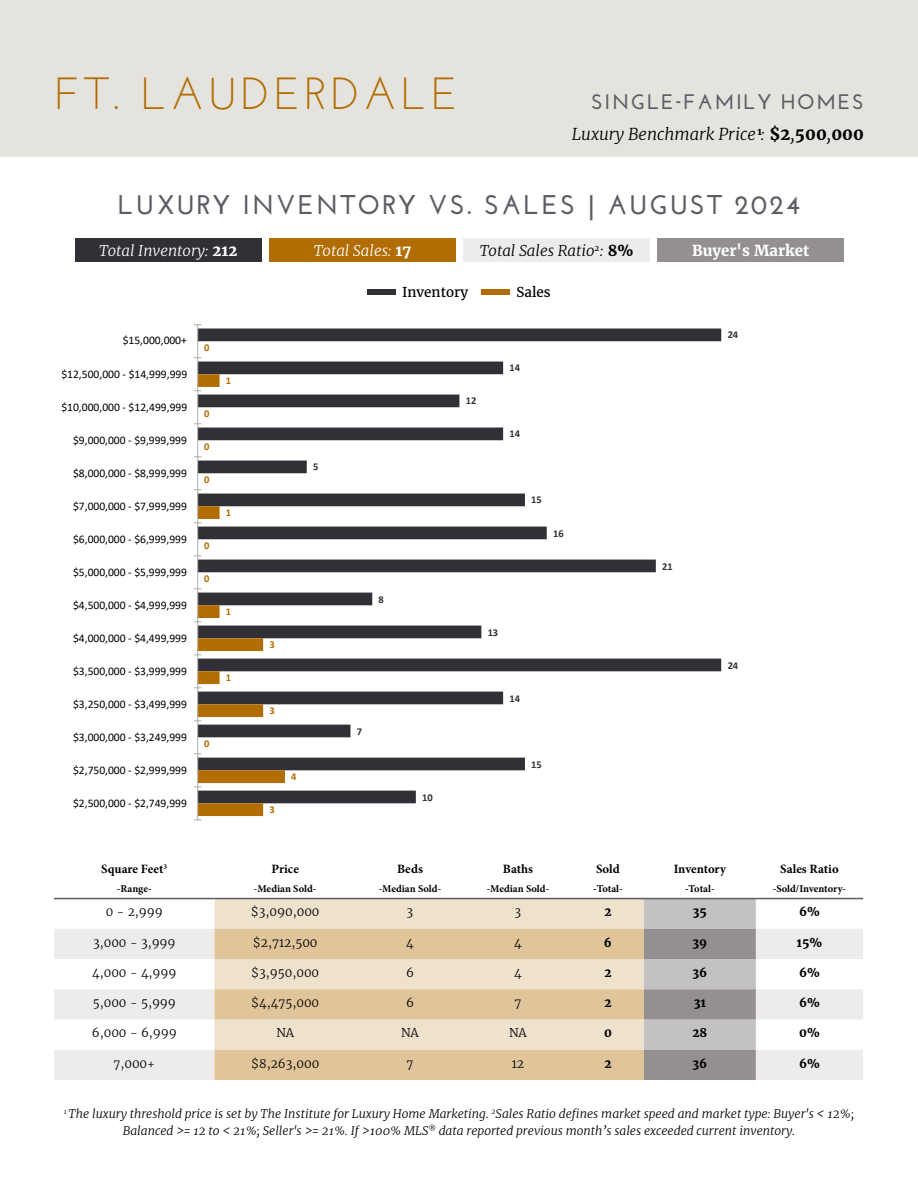
<style>
.page{position:relative;width:918px;height:1188px;background:#fff}
.page>*{position:absolute;margin:0;border:0;box-sizing:border-box;transform-origin:0 0}
.t1{font:45px "Josefin Sans";letter-spacing:.08em;color:#b16d03}
.t2{font:700 27px "Josefin Sans";letter-spacing:.08em;color:#5c5c65}
.t3{font:700 21px "Josefin Sans";letter-spacing:.08em;color:#5c5c65}
.t4{font:italic 300 16.5px "Merriweather";color:#000}
.t5{font:italic 300 15px "Merriweather";color:#fff}
.t6{font:italic 300 15px "Merriweather";color:#000}
.t7{font:700 15px "Merriweather";color:#fff}
.t8{font:13.5px "Merriweather";color:#000}
.t9{font:700 12.75px "Minion Pro";color:#000}
.t10{font:italic 300 12px/16.5px "Merriweather";color:#000;text-align:center}
.t11{font:300 12px "Merriweather";color:#000}
.t12{font:700 12px "Merriweather";color:#000}
.t13{font:11.55px "Calibri";letter-spacing:-.005em;color:#000}
.t14{font:700 10.5px "Minion Pro";color:#000}
.t15{font:700 10.5px "Calibri";color:#303036}
.t16{font:700 10.5px "Calibri";color:#b26d01}
.s1{font-weight:700;font-style:normal}
</style>
<div class="page">
<div style="left:0;top:0;width:918px;height:158px;background:#e5e3dd"></div>
<div style="left:215px;top:899px;width:429px;height:30px;background:#efe2cd"></div>
<svg style="left:54px;top:929px;width:809px;height:151px;fill:#edecea"></svg>
<svg style="left:215px;top:929px;width:429px;height:151px;background:#e6d0ae"></svg>
<svg style="left:644px;top:899px;width:112px;height:181px;background:#aca8ab"></svg>
<hr style="left:54px;top:898px;width:161px;height:1px;background:#5c5c65">
<hr style="left:215px;top:898px;width:141px;height:1px;background:#5c5c65">
<hr style="left:356px;top:898px;width:108px;height:1px;background:#5c5c65">
<hr style="left:464px;top:898px;width:108px;height:1px;background:#5c5c65">
<hr style="left:572px;top:898px;width:72px;height:1px;background:#5c5c65">
<hr style="left:644px;top:898px;width:112px;height:1px;background:#5c5c65">
<hr style="left:756px;top:898px;width:107px;height:1px;background:#5c5c65">
<svg style="left:198px;top:329px;width:523px;height:474px"></svg>
<hr style="left:197px;top:325px;width:1px;height:495px;background:#afabab">
<svg style="left:194px;top:374px;width:91px;height:446px"></svg>
<div style="left:367px;top:289px;width:29px;height:5px;background:#303037"></div>
<div style="left:482px;top:289px;width:28px;height:5px;background:#b16d03"></div>
<div style="left:657px;top:238px;width:187px;height:24px;background:#948f93"></div>
<div style="left:75px;top:238px;width:187px;height:24px;background:#303037"></div>
<div style="left:269px;top:238px;width:187px;height:24px;background:#b16d03"></div>
<div style="left:463px;top:238px;width:187px;height:24px;background:#edecea"></div>
<h1 class="t1" style="left:54px;top:65px;width:405px">FT. LAUDERDALE</h1>
<h3 class="t3" style="left:591px;top:89px;width:274px">SINGLE-FAMILY HOMES</h3>
<h3 class="t4" style="left:572px;top:122px;width:294px">Luxury Benchmark Price <sup>1</sup>: <span class="s1">$2</span>,<span class="s1">500</span>,<span class="s1">000</span></h3>
<h2 class="t2" style="left:118px;top:188px;width:684px">LUXURY INVENTORY VS. SALES | AUGUST 2024</h2>
<p class="t5" style="left:99px;top:240px;width:140px">Total Inventory: <span class="s1">212</span></p>
<p class="t5" style="left:314px;top:240px;width:99px">Total Sales: <span class="s1">17</span></p>
<p class="t6" style="left:480px;top:240px;width:155px">Total Sales Ratio<sup>2</sup> : <span class="s1">8%</span></p>
<p class="t7" style="left:692px;top:241px;width:119px">Buyer's Market</p>
<p class="t13" style="left:123px;top:333px;width:66px">$15,000,000+</p>
<p class="t13" style="left:61px;top:366px;width:127px">$12,500,000 - $14,999,999</p>
<p class="t13" style="left:61px;top:399px;width:127px">$10,000,000 - $12,499,999</p>
<p class="t13" style="left:73px;top:432px;width:115px">$9,000,000 - $9,999,999</p>
<p class="t13" style="left:73px;top:465px;width:115px">$8,000,000 - $8,999,999</p>
<p class="t13" style="left:73px;top:498px;width:115px">$7,000,000 - $7,999,999</p>
<p class="t13" style="left:73px;top:531px;width:115px">$6,000,000 - $6,999,999</p>
<p class="t13" style="left:73px;top:564px;width:115px">$5,000,000 - $5,999,999</p>
<p class="t13" style="left:73px;top:597px;width:115px">$4,500,000 - $4,999,999</p>
<p class="t13" style="left:73px;top:630px;width:115px">$4,000,000 - $4,499,999</p>
<p class="t13" style="left:73px;top:663px;width:115px">$3,500,000 - $3,999,999</p>
<p class="t13" style="left:73px;top:696px;width:115px">$3,250,000 - $3,499,999</p>
<p class="t13" style="left:73px;top:729px;width:115px">$3,000,000 - $3,249,999</p>
<p class="t13" style="left:73px;top:762px;width:115px">$2,750,000 - $2,999,999</p>
<p class="t13" style="left:73px;top:795px;width:115px">$2,500,000 - $2,749,999</p>
<p class="t16" style="left:204px;top:340px;width:7px">0</p>
<p class="t16" style="left:204px;top:406px;width:7px">0</p>
<p class="t16" style="left:204px;top:439px;width:7px">0</p>
<p class="t16" style="left:204px;top:472px;width:7px">0</p>
<p class="t16" style="left:204px;top:538px;width:7px">0</p>
<p class="t16" style="left:204px;top:571px;width:7px">0</p>
<p class="t16" style="left:226px;top:373px;width:7px">1</p>
<p class="t16" style="left:226px;top:505px;width:7px">1</p>
<p class="t16" style="left:226px;top:604px;width:7px">1</p>
<p class="t16" style="left:226px;top:670px;width:7px">1</p>
<p class="t16" style="left:204px;top:736px;width:7px">0</p>
<p class="t9" style="left:101px;top:860px;width:67px">Square Feet<sup>3</sup></p>
<p class="t14" style="left:117px;top:882px;width:36px">-Range-</p>
<p class="t15" style="left:313px;top:460px;width:7px">5</p>
<p class="t16" style="left:269px;top:637px;width:7px">3</p>
<p class="t16" style="left:269px;top:703px;width:7px">3</p>
<p class="t16" style="left:269px;top:803px;width:7px">3</p>
<p class="t16" style="left:291px;top:769px;width:7px">4</p>
<p class="t9" style="left:272px;top:860px;width:29px">Price</p>
<p class="t14" style="left:254px;top:882px;width:64px">-Median Sold-</p>
<p class="t8" style="left:402px;top:284px;width:68px">Inventory</p>
<p class="t8" style="left:516px;top:284px;width:36px">Sales</p>
<p class="t15" style="left:379px;top:592px;width:7px">8</p>
<p class="t15" style="left:357px;top:724px;width:7px">7</p>
<p class="t15" style="left:422px;top:790px;width:12px">10</p>
<p class="t9" style="left:397px;top:860px;width:27px">Beds</p>
<p class="t14" style="left:379px;top:882px;width:64px">-Median Sold-</p>
<p class="t15" style="left:466px;top:394px;width:12px">12</p>
<p class="t15" style="left:509px;top:360px;width:12px">14</p>
<p class="t15" style="left:509px;top:427px;width:12px">14</p>
<p class="t15" style="left:531px;top:493px;width:12px">15</p>
<p class="t15" style="left:553px;top:526px;width:12px">16</p>
<p class="t15" style="left:488px;top:625px;width:12px">13</p>
<p class="t15" style="left:509px;top:691px;width:12px">14</p>
<p class="t15" style="left:531px;top:757px;width:12px">15</p>
<p class="t9" style="left:503px;top:860px;width:32px">Baths</p>
<p class="t14" style="left:487px;top:882px;width:64px">-Median Sold-</p>
<p class="t9" style="left:596px;top:860px;width:25px">Sold</p>
<p class="t14" style="left:593px;top:882px;width:31px">-Total-</p>
<p class="t15" style="left:728px;top:327px;width:12px">24</p>
<p class="t15" style="left:662px;top:559px;width:12px">21</p>
<p class="t15" style="left:728px;top:658px;width:12px">24</p>
<p class="t9" style="left:674px;top:860px;width:54px">Inventory</p>
<p class="t14" style="left:685px;top:882px;width:31px">-Total-</p>
<p class="t9" style="left:780px;top:860px;width:60px">Sales Ratio</p>
<p class="t14" style="left:773px;top:882px;width:75px">-Sold/Inventory-</p>
<p class="t11" style="left:106px;top:905px;width:58px">0 - 2,999</p>
<p class="t11" style="left:251px;top:905px;width:70px">$3,090,000</p>
<p class="t11" style="left:407px;top:905px;width:8px">3</p>
<p class="t11" style="left:515px;top:905px;width:8px">3</p>
<p class="t12" style="left:604px;top:905px;width:9px">2</p>
<p class="t12" style="left:693px;top:905px;width:16px">35</p>
<p class="t12" style="left:799px;top:905px;width:22px">6%</p>
<p class="t11" style="left:93px;top:935px;width:84px">3,000 - 3,999</p>
<p class="t11" style="left:253px;top:935px;width:66px">$2,712,500</p>
<p class="t11" style="left:406px;top:935px;width:9px">4</p>
<p class="t11" style="left:514px;top:935px;width:9px">4</p>
<p class="t12" style="left:604px;top:935px;width:10px">6</p>
<p class="t12" style="left:693px;top:935px;width:16px">39</p>
<p class="t12" style="left:797px;top:935px;width:27px">15%</p>
<p class="t11" style="left:92px;top:965px;width:86px">4,000 - 4,999</p>
<p class="t11" style="left:251px;top:965px;width:70px">$3,950,000</p>
<p class="t11" style="left:406px;top:965px;width:9px">6</p>
<p class="t11" style="left:514px;top:965px;width:9px">4</p>
<p class="t12" style="left:604px;top:965px;width:9px">2</p>
<p class="t12" style="left:692px;top:965px;width:16px">36</p>
<p class="t12" style="left:799px;top:965px;width:22px">6%</p>
<p class="t11" style="left:93px;top:995px;width:85px">5,000 - 5,999</p>
<p class="t11" style="left:251px;top:995px;width:70px">$4,475,000</p>
<p class="t11" style="left:406px;top:995px;width:9px">6</p>
<p class="t11" style="left:514px;top:995px;width:9px">7</p>
<p class="t12" style="left:604px;top:995px;width:9px">2</p>
<p class="t12" style="left:694px;top:995px;width:14px">31</p>
<p class="t12" style="left:799px;top:995px;width:22px">6%</p>
<p class="t11" style="left:92px;top:1026px;width:86px">6,000 - 6,999</p>
<p class="t11" style="left:276px;top:1026px;width:19px">NA</p>
<p class="t11" style="left:401px;top:1026px;width:19px">NA</p>
<p class="t11" style="left:509px;top:1026px;width:19px">NA</p>
<p class="t12" style="left:604px;top:1026px;width:9px">0</p>
<p class="t12" style="left:692px;top:1026px;width:17px">28</p>
<p class="t12" style="left:799px;top:1026px;width:22px">0%</p>
<p class="t11" style="left:113px;top:1056px;width:43px">7,000+</p>
<p class="t11" style="left:251px;top:1056px;width:70px">$8,263,000</p>
<p class="t11" style="left:406px;top:1056px;width:9px">7</p>
<p class="t11" style="left:512px;top:1056px;width:14px">12</p>
<p class="t12" style="left:604px;top:1056px;width:9px">2</p>
<p class="t12" style="left:693px;top:1056px;width:16px">36</p>
<p class="t12" style="left:799px;top:1056px;width:22px">6%</p>
<p class="t10" style="left:64px;top:1105px;width:792px"><sup>1</sup> The luxury threshold price is set by The Institute for Luxury Home Marketing. <sup>2</sup>Sales Ratio defines market speed and market type: Buyer's &lt; 12%;<br>Balanced &gt;= 12 to &lt; 21%; Seller's &gt;= 21%. If &gt;100% MLS<sup>®</sup> data reported previous month’s sales exceeded current inventory.</p>
</div>
